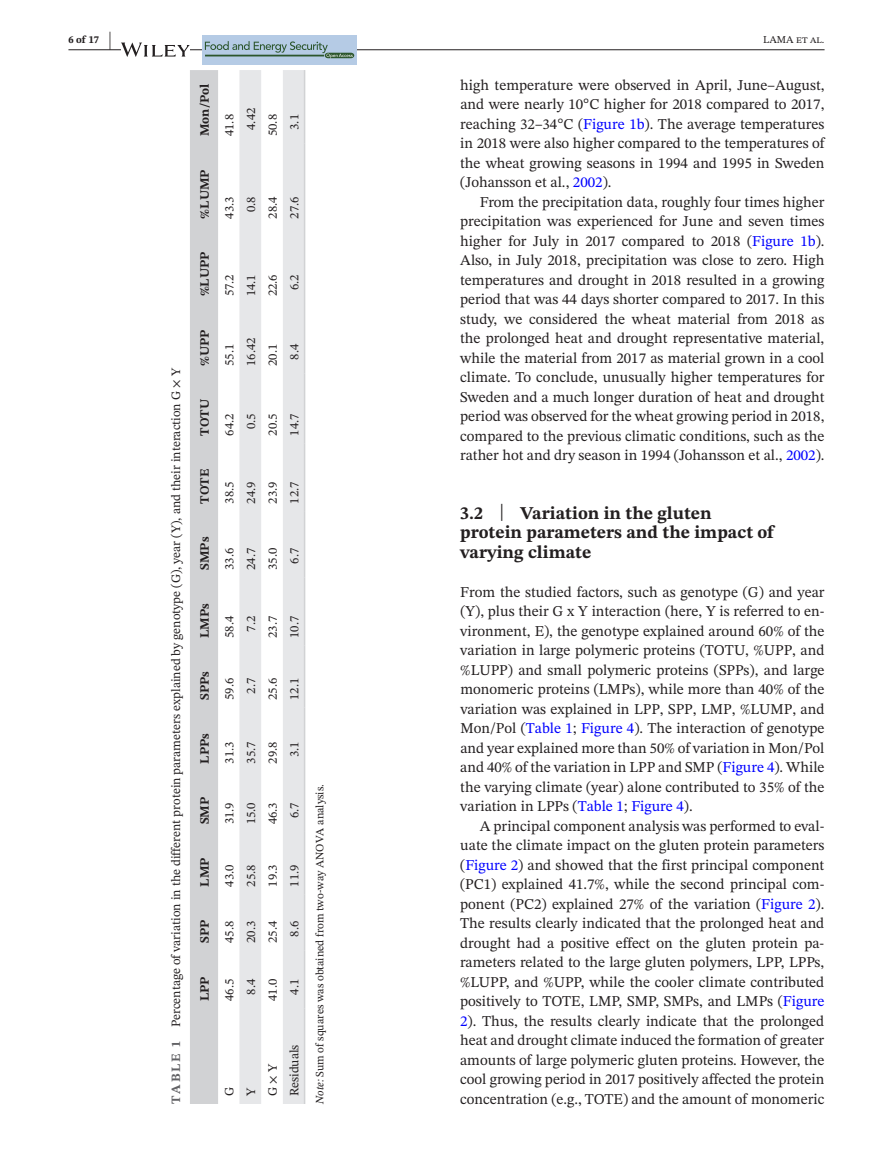
<style>
.page{position:relative;width:893px;height:1174px;background:#fff}
.page>*{position:absolute;margin:0;border:0;box-sizing:border-box;transform-origin:0 0}
.t1{font:700 18px/19.5px "STIX Two Text";color:#231f20}
.t2{font:15px/19.5px "STIX Two Text";color:#231f20;text-align:justify}
.t3{font:12.75px "STIX Two Text";color:#231f20}
.t4{font:700 12.75px "STIX Two Text";color:#231f20}
.t5{font:700 12.75px "STIX Two Text";letter-spacing:.14em;color:#636366}
.t6{font:11.25px "STIX Two Text";color:#231f20}
.t7{font:10.5px "STIX Two Text";color:#231f20}
.t8{font:700 10.5px "STIX Two Text";color:#231f20}
.s1{font-size:21px}
.s2{color:#00f}
.s3{font-weight:400;font-size:23.7px}
.s4{font-style:italic}
</style>
<div class="page">
<hr style="left:68px;top:49px;width:756px;height:1px;background:#231f20">
<svg style="left:121px;top:43px;width:69px;height:14px"></svg>
<div style="left:202px;top:35px;width:154px;height:30px;background:#b5cbe5"></div>
<svg style="left:205px;top:41px;width:149px;height:17px"></svg>
<div style="left:190px;top:70px;width:28px;height:1034px;background:#d1d2d4"></div>
<svg style="left:239px;top:70px;width:65px;height:1034px;fill:#e6e7e9"></svg>
<hr style="left:304px;top:1008px;width:1px;height:96px;background:#d1d2d4">
<hr style="left:304px;top:950px;width:1px;height:58px;background:#d1d2d4">
<hr style="left:304px;top:894px;width:1px;height:56px;background:#d1d2d4">
<hr style="left:304px;top:832px;width:1px;height:62px;background:#d1d2d4">
<hr style="left:304px;top:771px;width:1px;height:61px;background:#d1d2d4">
<hr style="left:304px;top:707px;width:1px;height:64px;background:#d1d2d4">
<hr style="left:304px;top:645px;width:1px;height:62px;background:#d1d2d4">
<hr style="left:304px;top:577px;width:1px;height:68px;background:#d1d2d4">
<hr style="left:304px;top:511px;width:1px;height:66px;background:#d1d2d4">
<hr style="left:304px;top:443px;width:1px;height:68px;background:#d1d2d4">
<hr style="left:304px;top:373px;width:1px;height:70px;background:#d1d2d4">
<hr style="left:304px;top:304px;width:1px;height:69px;background:#d1d2d4">
<hr style="left:304px;top:226px;width:1px;height:78px;background:#d1d2d4">
<hr style="left:304px;top:144px;width:1px;height:82px;background:#d1d2d4">
<hr style="left:304px;top:70px;width:1px;height:74px;background:#d1d2d4">
<p class="t8" style="left:68px;top:32px;width:44px">6 of 17 <span class="s1">|</span></p>
<p class="t7" style="left:763px;top:32px;width:63px">LAMA et al.</p>
<p class="t2" style="left:460px;top:75px;width:366px">high temperature were observed in April, June–August, and were nearly 10°C higher for 2018 compared to 2017, reaching 32–34°C (<span class="s2">Figure 1b</span>). The average temperatures in 2018 were also higher compared to the temperatures of the wheat growing seasons in 1994 and 1995 in Sweden (Johansson et al., <span class="s2">2002</span>).</p>
<p class="t2" style="left:460px;top:192px;width:366px;text-indent:20px">From the precipitation data, roughly four times higher precipitation was experienced for June and seven times higher for July in 2017 compared to 2018 (<span class="s2">Figure 1b</span>).<br>Also, in July 2018, precipitation was close to zero. High temperatures and drought in 2018 resulted in a growing period that was 44 days shorter compared to 2017. In this study, we considered the wheat material from 2018 as the prolonged heat and drought representative material, while the material from 2017 as material grown in a cool climate. To conclude, unusually higher temperatures for Sweden and a much longer duration of heat and drought period was observed for the wheat growing period in 2018, compared to the previous climatic conditions, such as the rather hot and dry season in 1994 (Johansson et al., <span class="s2">2002</span>).</p>
<p class="t4" style="left:196px;top:136px;width:54px;rotate:-90deg">Mon/Pol</p>
<p class="t3" style="left:242px;top:130px;width:24px;rotate:-90deg">4.42</p>
<p class="t3" style="left:264px;top:136px;width:24px;rotate:-90deg">50.8</p>
<p class="t3" style="left:220px;top:136px;width:24px;rotate:-90deg">41.8</p>
<p class="t3" style="left:285px;top:130px;width:17px;rotate:-90deg">3.1</p>
<p class="t4" style="left:196px;top:218px;width:51px;rotate:-90deg">%LUMP</p>
<p class="t3" style="left:264px;top:218px;width:24px;rotate:-90deg">28.4</p>
<p class="t3" style="left:285px;top:218px;width:24px;rotate:-90deg">27.6</p>
<p class="t3" style="left:242px;top:212px;width:17px;rotate:-90deg">0.8</p>
<p class="t3" style="left:220px;top:218px;width:24px;rotate:-90deg">43.3</p>
<p class="t4" style="left:196px;top:296px;width:46px;rotate:-90deg">%LUPP</p>
<p class="t3" style="left:285px;top:290px;width:17px;rotate:-90deg">6.2</p>
<p class="t3" style="left:220px;top:296px;width:24px;rotate:-90deg">57.2</p>
<p class="t3" style="left:264px;top:296px;width:24px;rotate:-90deg">22.6</p>
<p class="t3" style="left:242px;top:296px;width:24px;rotate:-90deg">14.1</p>
<p class="t4" style="left:196px;top:366px;width:38px;rotate:-90deg">%UPP</p>
<p class="t3" style="left:242px;top:366px;width:30px;rotate:-90deg">16.42</p>
<p class="t3" style="left:285px;top:360px;width:17px;rotate:-90deg">8.4</p>
<p class="t3" style="left:264px;top:366px;width:24px;rotate:-90deg">20.1</p>
<p class="t3" style="left:220px;top:366px;width:24px;rotate:-90deg">55.1</p>
<p class="t3" style="left:167px;top:1027px;width:661px;rotate:-90deg">Percentage of variation in the different protein parameters explained by genotype (G), year (Y), and their interaction G × Y</p>
<p class="t4" style="left:196px;top:436px;width:38px;rotate:-90deg">TOTU</p>
<p class="t3" style="left:285px;top:436px;width:24px;rotate:-90deg">14.7</p>
<p class="t3" style="left:220px;top:436px;width:24px;rotate:-90deg">64.2</p>
<p class="t3" style="left:264px;top:436px;width:24px;rotate:-90deg">20.5</p>
<p class="t3" style="left:242px;top:429px;width:17px;rotate:-90deg">0.5</p>
<p class="t4" style="left:196px;top:503px;width:36px;rotate:-90deg">TOTE</p>
<p class="t3" style="left:285px;top:503px;width:24px;rotate:-90deg">12.7</p>
<p class="t3" style="left:264px;top:503px;width:24px;rotate:-90deg">23.9</p>
<p class="t3" style="left:242px;top:503px;width:24px;rotate:-90deg">24.9</p>
<p class="t3" style="left:220px;top:503px;width:24px;rotate:-90deg">38.5</p>
<p class="t1" style="left:460px;top:503px;width:315px">3.2 <span class="s3">|</span> Variation in the gluten protein parameters and the impact of varying climate</p>
<p class="t2" style="left:460px;top:582px;width:366px">From the studied factors, such as genotype (G) and year (Y), plus their G x Y interaction (here, Y is referred to en&shy;vironment, E), the genotype explained around 60% of the variation in large polymeric proteins (TOTU, %UPP, and %LUPP) and small polymeric proteins (SPPs), and large monomeric proteins (LMPs), while more than 40% of the variation was explained in LPP, SPP, LMP, %LUMP, and Mon/Pol (<span class="s2">Table 1</span>; <span class="s2">Figure 4</span>). The interaction of genotype and year explained more than 50% of variation in Mon/Pol and 40% of the variation in LPP and SMP (<span class="s2">Figure 4</span>). While the varying climate (year) alone contributed to 35% of the variation in LPPs (<span class="s2">Table 1</span>; <span class="s2">Figure 4</span>).</p>
<p class="t2" style="left:460px;top:816px;width:366px;text-indent:20px">A principal component analysis was performed to eval&shy;uate the climate impact on the gluten protein parameters (<span class="s2">Figure 2</span>) and showed that the first principal component (PC1) explained 41.7%, while the second principal com&shy;ponent (PC2) explained 27% of the variation (<span class="s2">Figure 2</span>).<br>The results clearly indicated that the prolonged heat and drought had a positive effect on the gluten protein pa&shy;rameters related to the large gluten polymers, LPP, LPPs, %LUPP, and %UPP, while the cooler climate contributed positively to TOTE, LMP, SMP, SMPs, and LMPs (<span class="s2">Figure 2</span>). Thus, the results clearly indicate that the prolonged heat and drought climate induced the formation of greater amounts of large polymeric gluten proteins. However, the cool growing period in 2017 positively affected the protein</p>
<p class="t4" style="left:196px;top:570px;width:35px;rotate:-90deg">SMPs</p>
<p class="t3" style="left:264px;top:570px;width:24px;rotate:-90deg">35.0</p>
<p class="t3" style="left:285px;top:563px;width:17px;rotate:-90deg">6.7</p>
<p class="t3" style="left:242px;top:570px;width:24px;rotate:-90deg">24.7</p>
<p class="t3" style="left:220px;top:570px;width:24px;rotate:-90deg">33.6</p>
<p class="t4" style="left:196px;top:638px;width:36px;rotate:-90deg">LMPs</p>
<p class="t3" style="left:220px;top:638px;width:24px;rotate:-90deg">58.4</p>
<p class="t3" style="left:285px;top:638px;width:24px;rotate:-90deg">10.7</p>
<p class="t3" style="left:264px;top:638px;width:24px;rotate:-90deg">23.7</p>
<p class="t3" style="left:242px;top:631px;width:17px;rotate:-90deg">7.2</p>
<p class="t4" style="left:196px;top:700px;width:30px;rotate:-90deg">SPPs</p>
<p class="t3" style="left:242px;top:693px;width:17px;rotate:-90deg">2.7</p>
<p class="t3" style="left:264px;top:700px;width:24px;rotate:-90deg">25.6</p>
<p class="t3" style="left:220px;top:700px;width:24px;rotate:-90deg">59.6</p>
<p class="t3" style="left:285px;top:700px;width:24px;rotate:-90deg">12.1</p>
<p class="t4" style="left:196px;top:763px;width:32px;rotate:-90deg">LPPs</p>
<p class="t3" style="left:242px;top:763px;width:24px;rotate:-90deg">35.7</p>
<p class="t3" style="left:264px;top:763px;width:24px;rotate:-90deg">29.8</p>
<p class="t3" style="left:220px;top:763px;width:24px;rotate:-90deg">31.3</p>
<p class="t3" style="left:285px;top:757px;width:17px;rotate:-90deg">3.1</p>
<p class="t6" style="left:312px;top:1104px;width:321px;rotate:-90deg"><span class="s4">Note:</span> Sum of squares was obtained from two-way ANOVA analysis.</p>
<p class="t4" style="left:196px;top:824px;width:29px;rotate:-90deg">SMP</p>
<p class="t3" style="left:242px;top:824px;width:24px;rotate:-90deg">15.0</p>
<p class="t3" style="left:285px;top:818px;width:17px;rotate:-90deg">6.7</p>
<p class="t3" style="left:220px;top:824px;width:24px;rotate:-90deg">31.9</p>
<p class="t3" style="left:264px;top:824px;width:24px;rotate:-90deg">46.3</p>
<p class="t4" style="left:196px;top:886px;width:31px;rotate:-90deg">LMP</p>
<p class="t3" style="left:220px;top:886px;width:24px;rotate:-90deg">43.0</p>
<p class="t3" style="left:285px;top:886px;width:24px;rotate:-90deg">11.9</p>
<p class="t3" style="left:242px;top:886px;width:24px;rotate:-90deg">25.8</p>
<p class="t3" style="left:264px;top:886px;width:24px;rotate:-90deg">19.3</p>
<p class="t4" style="left:196px;top:943px;width:25px;rotate:-90deg">SPP</p>
<p class="t3" style="left:264px;top:943px;width:24px;rotate:-90deg">25.4</p>
<p class="t3" style="left:285px;top:936px;width:17px;rotate:-90deg">8.6</p>
<p class="t3" style="left:220px;top:943px;width:24px;rotate:-90deg">45.8</p>
<p class="t3" style="left:242px;top:943px;width:24px;rotate:-90deg">20.3</p>
<p class="t4" style="left:196px;top:1001px;width:26px;rotate:-90deg">LPP</p>
<p class="t3" style="left:242px;top:994px;width:17px;rotate:-90deg">8.4</p>
<p class="t3" style="left:264px;top:1001px;width:24px;rotate:-90deg">41.0</p>
<p class="t3" style="left:220px;top:1001px;width:24px;rotate:-90deg">46.5</p>
<p class="t3" style="left:285px;top:994px;width:17px;rotate:-90deg">4.1</p>
<p class="t5" style="left:167px;top:1104px;width:64px;rotate:-90deg">TABLE 1</p>
<p class="t3" style="left:285px;top:1096px;width:53px;rotate:-90deg">Residuals</p>
<p class="t3" style="left:264px;top:1096px;width:34px;rotate:-90deg">G × Y</p>
<p class="t3" style="left:220px;top:1096px;width:11px;rotate:-90deg">G</p>
<p class="t3" style="left:242px;top:1096px;width:10px;rotate:-90deg">Y</p>
<p class="t2" style="left:460px;top:1089px;width:366px">concentration (e.g., TOTE) and the amount of monomeric</p>
</div>
